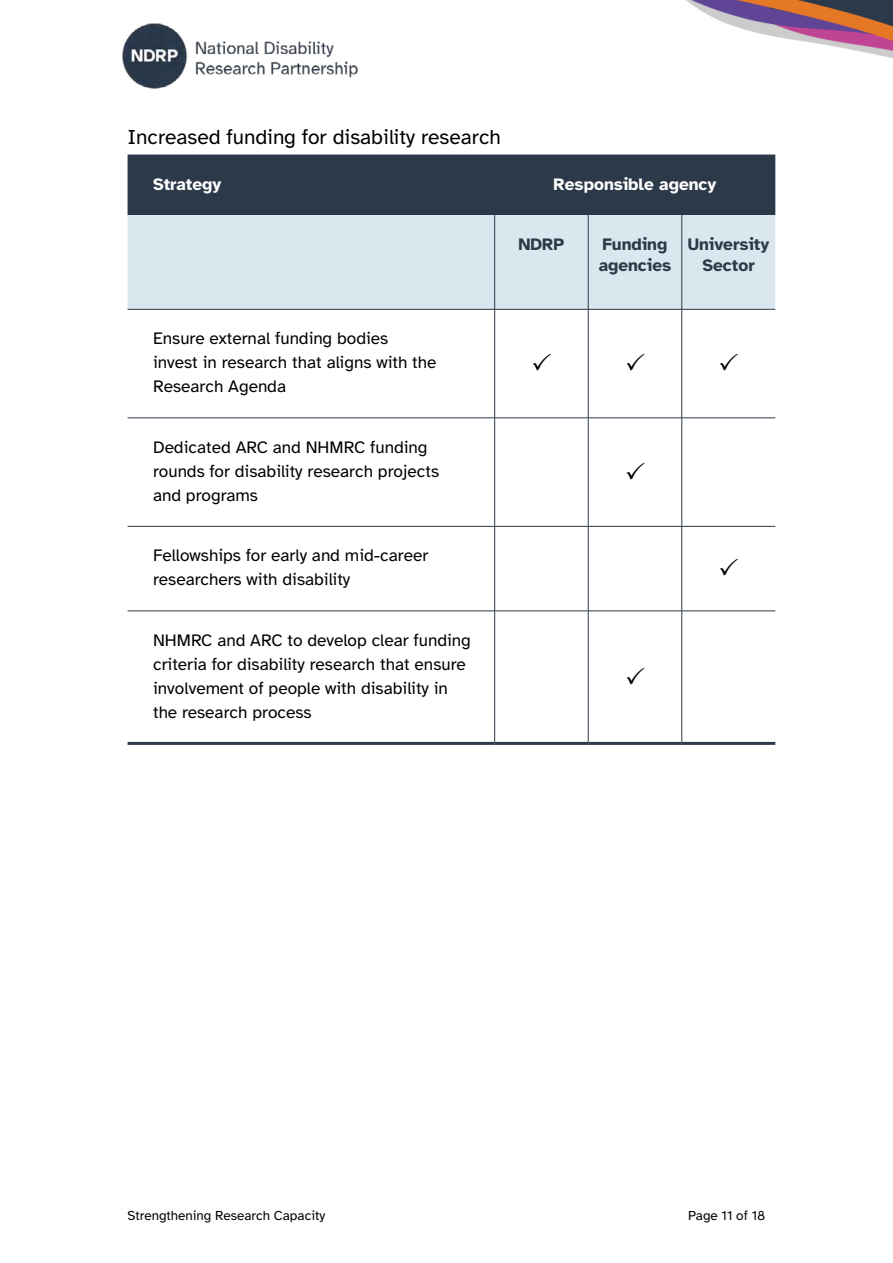
<style>
.page{position:relative;width:893px;height:1263px;background:#fff}
.page>*{position:absolute;margin:0;border:0;box-sizing:border-box;transform-origin:0 0}
.table_titles{font:21px "Atkinson Hyperlegible";color:#000}
.BODY{font:17.25px/24px "Atkinson Hyperlegible";color:#000}
.BODY-2{font:700 17.25px/21px "Atkinson Hyperlegible";color:#2c3949}
.BODY-3{font:700 17.25px "Atkinson Hyperlegible";color:#fff}
.t1{font:13.5px "Atkinson Hyperlegible";color:#000}
</style>
<div class="page">
<img style="left:122px;top:23px;width:236px;height:66px">
<img style="left:686px;top:0;width:207px;height:58px">
<div style="left:128px;top:155px;width:647px;height:60px;background:#2c3949"></div>
<div style="left:128px;top:215px;width:647px;height:94px;background:#dbe7ef"></div>
<hr style="left:494px;top:215px;width:1px;height:94px;background:#2c3949">
<hr style="left:588px;top:215px;width:1px;height:94px;background:#2c3949">
<hr style="left:681px;top:215px;width:1px;height:94px;background:#2c3949">
<hr style="left:128px;top:309px;width:367px;height:1px;background:#2c3949">
<hr style="left:495px;top:309px;width:93px;height:1px;background:#2c3949">
<hr style="left:494px;top:309px;width:1px;height:109px;background:#2c3949">
<hr style="left:588px;top:309px;width:94px;height:1px;background:#2c3949">
<hr style="left:588px;top:309px;width:1px;height:109px;background:#2c3949">
<hr style="left:682px;top:309px;width:93px;height:1px;background:#2c3949">
<hr style="left:681px;top:309px;width:1px;height:109px;background:#2c3949">
<hr style="left:128px;top:418px;width:367px;height:1px;background:#2c3949">
<hr style="left:495px;top:418px;width:93px;height:1px;background:#2c3949">
<hr style="left:494px;top:418px;width:1px;height:108px;background:#2c3949">
<hr style="left:588px;top:418px;width:94px;height:1px;background:#2c3949">
<hr style="left:588px;top:418px;width:1px;height:108px;background:#2c3949">
<hr style="left:682px;top:418px;width:93px;height:1px;background:#2c3949">
<hr style="left:681px;top:418px;width:1px;height:108px;background:#2c3949">
<hr style="left:128px;top:526px;width:367px;height:1px;background:#2c3949">
<hr style="left:495px;top:526px;width:93px;height:1px;background:#2c3949">
<hr style="left:494px;top:526px;width:1px;height:85px;background:#2c3949">
<hr style="left:588px;top:526px;width:94px;height:1px;background:#2c3949">
<hr style="left:588px;top:526px;width:1px;height:85px;background:#2c3949">
<hr style="left:682px;top:526px;width:93px;height:1px;background:#2c3949">
<hr style="left:681px;top:526px;width:1px;height:85px;background:#2c3949">
<hr style="left:128px;top:611px;width:367px;height:1px;background:#2c3949">
<hr style="left:495px;top:611px;width:93px;height:1px;background:#2c3949">
<hr style="left:494px;top:611px;width:1px;height:131px;background:#2c3949">
<hr style="left:588px;top:611px;width:94px;height:1px;background:#2c3949">
<hr style="left:588px;top:611px;width:1px;height:131px;background:#2c3949">
<hr style="left:682px;top:611px;width:93px;height:1px;background:#2c3949">
<hr style="left:681px;top:611px;width:1px;height:131px;background:#2c3949">
<hr style="left:128px;top:742px;width:367px;height:3px;background:#2c3949">
<hr style="left:495px;top:742px;width:93px;height:3px;background:#2c3949">
<hr style="left:588px;top:742px;width:94px;height:3px;background:#2c3949">
<hr style="left:682px;top:742px;width:93px;height:3px;background:#2c3949">
<p class="table_titles" style="left:128px;top:126px;width:375px">Increased funding for disability research</p>
<p class="BODY-3" style="left:153px;top:174px;width:70px">Strategy</p>
<p class="BODY-3" style="left:554px;top:174px;width:164px">Responsible agency</p>
<p class="BODY" style="left:153px;top:327px;width:285px">Ensure external funding bodies invest in research that aligns with the<br>Research Agenda</p>
<p class="BODY" style="left:153px;top:435px;width:288px">Dedicated ARC and NHMRC funding rounds for disability research projects and programs</p>
<p class="BODY" style="left:153px;top:544px;width:277px">Fellowships for early and mid-career researchers with disability</p>
<p class="BODY" style="left:153px;top:628px;width:319px">NHMRC and ARC to develop clear funding criteria for disability research that ensure involvement of people with disability in the research process</p>
<p class="BODY-2" style="left:518px;top:234px;width:48px">NDRP</p>
<p class="BODY-2" style="left:599px;top:234px;width:74px">Funding agencies</p>
<p class="BODY-2" style="left:688px;top:234px;width:83px;text-align:center">University<br>Sector</p>
<p class="t1" style="left:128px;top:1208px;width:199px">Strengthening Research Capacity</p>
<p class="t1" style="left:688px;top:1208px;width:79px">Page 11 of 18</p>
</div>
